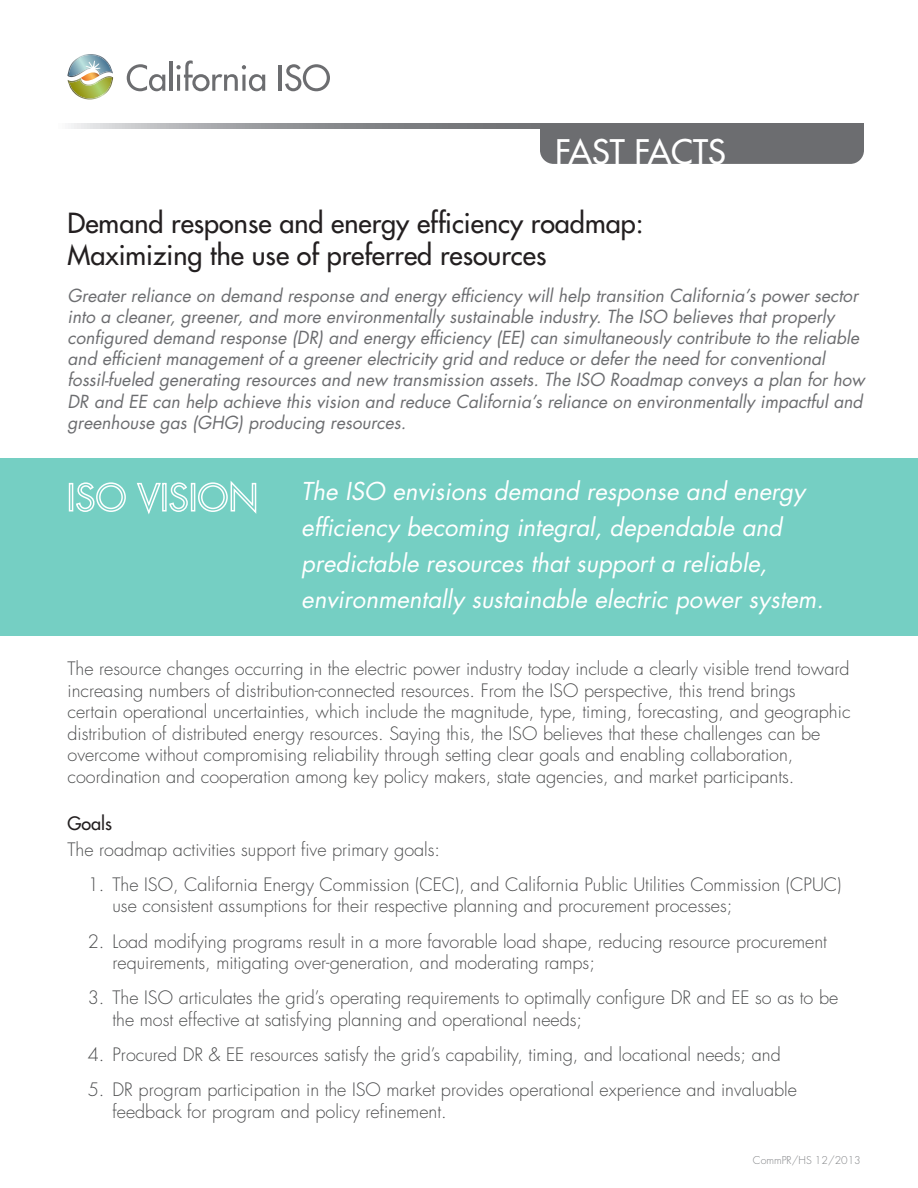
<style>
.page{position:relative;width:918px;height:1188px;background:#fff}
.page>*{position:absolute;margin:0;border:0;box-sizing:border-box;transform-origin:0 0}
.t1{font:500 33px "Futura Std";color:#fff}
.t2{font:500 27px "Futura Std";color:#231f20}
.t3{font:italic 24px/36px "Futura Std";color:#fff}
.t4{font:300 18px/21.6px "Futura Std";color:#4b4c4d}
.subheads{font:500 18px "Futura Std";color:#231f20}
.t5{font:italic 17.55px/21px "Futura Std";color:#6c6d70}
.t6{font:300 10.5px "Futura Std";color:#808285}
</style>
<div class="page">
<svg style="left:127px;top:64px;width:38px;height:27px"></svg>
<hr style="left:169px;top:61px;width:3px;height:30px;background:#6c6d70">
<svg style="left:176px;top:60px;width:89px;height:31px"></svg>
<hr style="left:279px;top:65px;width:3px;height:26px;background:#6c6d70">
<svg style="left:285px;top:64px;width:45px;height:27px"></svg>
<svg style="left:68px;top:54px;width:45px;height:46px"></svg>
<svg style="left:71px;top:124px;width:469px;height:4px;background:#999a9d"></svg>
<div style="left:540px;top:124px;width:324px;height:40px;background:#6c6d70"></div>
<div style="left:0;top:458px;width:918px;height:178px;background:#75cfc3"></div>
<div style="left:69px;top:483px;width:4px;height:29px;border:2px solid #fff"></div>
<svg style="left:76px;top:482px;width:50px;height:30px"></svg>
<svg style="left:137px;top:482px;width:24px;height:33px"></svg>
<div style="left:162px;top:483px;width:5px;height:29px;border:2px solid #fff"></div>
<svg style="left:169px;top:482px;width:19px;height:30px"></svg>
<div style="left:191px;top:483px;width:4px;height:29px;border:2px solid #fff"></div>
<svg style="left:198px;top:481px;width:59px;height:33px"></svg>
<p class="t1" style="left:555px;top:131px;width:172px">FAST FACTS</p>
<p class="t2" style="left:68px;top:206px;width:578px">Demand response and energy efficiency roadmap:</p>
<p class="t2" style="left:68px;top:238px;width:480px">Maximizing the use of preferred resources</p>
<p class="t5" style="left:68px;top:286px;width:799px">Greater reliance on demand response and energy efficiency will help transition California’s power sector into a cleaner, greener, and more environmentally sustainable industry. The ISO believes that properly configured demand response (DR) and energy efficiency (EE) can simultaneously contribute to the reliable and efficient management of a greener electricity grid and reduce or defer the need for conventional fossil-fueled generating resources and new transmission assets. The ISO Roadmap conveys a plan for how DR and EE can help achieve this vision and reduce California’s reliance on environmentally impactful and greenhouse gas (GHG) producing resources.</p>
<p class="t3" style="left:301px;top:474px;width:524px">The ISO envisions demand response and energy efficiency becoming integral, dependable and predictable resources that support a reliable, environmentally sustainable electric power system.</p>
<p class="t4" style="left:68px;top:658px;width:785px">The resource changes occurring in the electric power industry today include a clearly visible trend toward increasing numbers of distribution-connected resources. From the ISO perspective, this trend brings<br>certain operational uncertainties, which include the magnitude, type, timing, forecasting, and geographic distribution of distributed energy resources. Saying this, the ISO believes that these challenges can be overcome without compromising reliability through setting clear goals and enabling collaboration, coordination and cooperation among key policy makers, state agencies, and market participants.</p>
<p class="subheads" style="left:68px;top:812px;width:46px">Goals</p>
<p class="t4" style="left:68px;top:839px;width:374px">The roadmap activities support five primary goals:</p>
<p class="t4" style="left:112px;top:874px;width:731px;text-indent:-25px">1. The ISO, California Energy Commission (CEC), and California Public Utilities Commission (CPUC) use consistent assumptions for their respective planning and procurement processes;</p>
<p class="t4" style="left:112px;top:931px;width:716px;text-indent:-25px">2. Load modifying programs result in a more favorable load shape, reducing resource procurement requirements, mitigating over-generation, and moderating ramps;</p>
<p class="t4" style="left:112px;top:987px;width:727px;text-indent:-25px">3. The ISO articulates the grid’s operating requirements to optimally configure DR and EE so as to be the most effective at satisfying planning and operational needs;</p>
<p class="t4" style="left:88px;top:1044px;width:695px">4. Procured DR &amp; EE resources satisfy the grid’s capability, timing, and locational needs; and</p>
<p class="t4" style="left:112px;top:1079px;width:686px;text-indent:-25px">5. DR program participation in the ISO market provides operational experience and invaluable feedback for program and policy refinement.</p>
<p class="t6" style="left:753px;top:1154px;width:109px">CommPR/HS 12/2013</p>
</div>
